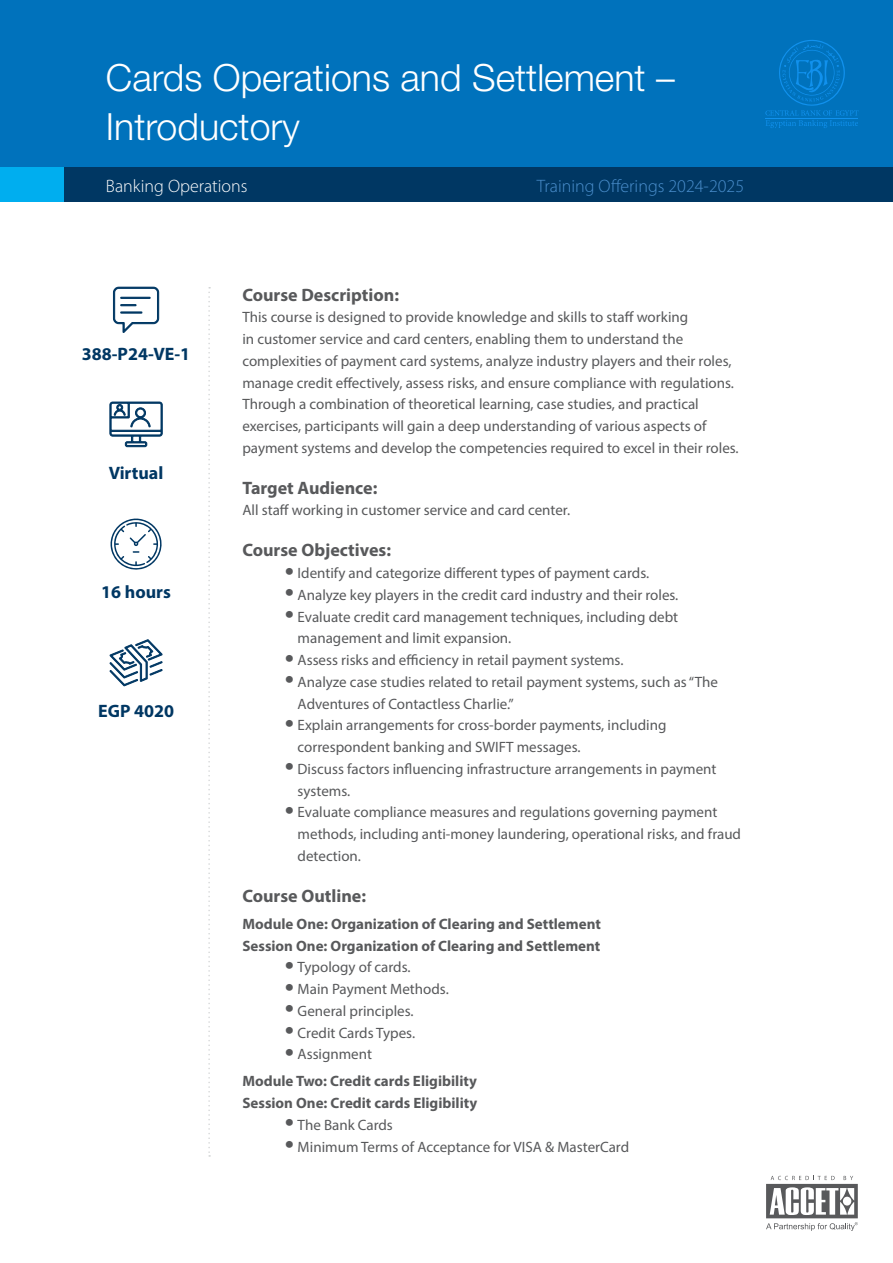
<style>
.page{position:relative;width:893px;height:1263px;background:#fff}
.page>*{position:absolute;margin:0;border:0;box-sizing:border-box;transform-origin:0 0}
.t1{font:300 37.5px/49.5px "Helvetica Neue LT Std";color:#fff}
.t2{font:700 18px "Myriad Pro";color:#58595b}
.t3{font:700 18px "Myriad Pro";color:#003763}
.t4{font:300 18px "Myriad Pro";color:#4a8ecc}
.t5{font:300 18px "Myriad Pro";color:#fff}
.t6{font:15px/21.8px "Myriad Pro";color:#58595b}
.t7{font:700 15px/21.8px "Myriad Pro";color:#58595b}
.s1{font-size:33px}
.s2{font-weight:400;font-size:33px}
.s3{font-weight:400}
</style>
<div class="page">
<div style="left:0;top:0;width:893px;height:168px;background:#0072bc"></div>
<div style="left:0;top:168px;width:893px;height:34px;background:#003763"></div>
<div style="left:0;top:168px;width:64px;height:34px;background:#00aeef"></div>
<svg style="left:208px;top:287px;width:2px;height:870px"></svg>
<svg style="left:766px;top:1176px;width:92px;height:55px"></svg>
<svg style="left:765px;top:40px;width:93px;height:88px"></svg>
<svg style="left:109px;top:402px;width:54px;height:45px"></svg>
<svg style="left:113px;top:287px;width:46px;height:46px"></svg>
<svg style="left:109px;top:639px;width:54px;height:47px"></svg>
<svg style="left:111px;top:519px;width:51px;height:51px"></svg>
<h1 class="t1" style="left:106px;top:52px;width:570px">Cards Operations and Settlement –<br>Introductory</h1>
<p class="t5" style="left:106px;top:175px;width:143px">Banking Operations</p>
<p class="t4" style="left:537px;top:175px;width:209px">Training Offerings 2024-2025</p>
<p class="t3" style="left:82px;top:342px;width:110px">388-P24-VE-1</p>
<p class="t3" style="left:109px;top:461px;width:56px">Virtual</p>
<p class="t3" style="left:101px;top:580px;width:71px">16 hours</p>
<p class="t3" style="left:98px;top:699px;width:77px">EGP 4020</p>
<p class="t2" style="left:242px;top:283px;width:158px">Course Description:</p>
<p class="t6" style="left:242px;top:306px;width:498px">This course is designed to provide knowledge and skills to staff working<br>in customer service and card centers, enabling them to understand the complexities of payment card systems, analyze industry players and their roles, manage credit effectively, assess risks, and ensure compliance with regulations.<br>Through a combination of theoretical learning, case studies, and practical exercises, participants will gain a deep understanding of various aspects of payment systems and develop the competencies required to excel in their roles.</p>
<p class="t2" style="left:242px;top:476px;width:137px">Target Audience:</p>
<p class="t6" style="left:242px;top:499px;width:329px">All staff working in customer service and card center.</p>
<p class="t2" style="left:242px;top:538px;width:150px">Course Objectives:</p>
<p class="t6" style="left:285px;top:562px;width:366px"><span class="s1">•</span> Identify and categorize different types of payment cards.</p>
<p class="t6" style="left:285px;top:584px;width:395px"><span class="s1">•</span> Analyze key players in the credit card industry and their roles.</p>
<p class="t6" style="left:298px;top:605px;width:382px;text-indent:-13px"><span class="s1">•</span> Evaluate credit card management techniques, including debt management and limit expansion.</p>
<p class="t6" style="left:285px;top:649px;width:340px"><span class="s1">•</span> Assess risks and efficiency in retail payment systems.</p>
<p class="t6" style="left:298px;top:671px;width:422px;text-indent:-13px"><span class="s1">•</span> Analyze case studies related to retail payment systems, such as “The<br>Adventures of Contactless Charlie.”</p>
<p class="t6" style="left:298px;top:714px;width:370px;text-indent:-13px"><span class="s1">•</span> Explain arrangements for cross-border payments, including correspondent banking and SWIFT messages.</p>
<p class="t6" style="left:298px;top:758px;width:420px;text-indent:-13px"><span class="s1">•</span> Discuss factors influencing infrastructure arrangements in payment systems.</p>
<p class="t6" style="left:298px;top:801px;width:445px;text-indent:-13px"><span class="s1">•</span> Evaluate compliance measures and regulations governing payment methods, including anti-money laundering, operational risks, and fraud detection.</p>
<p class="t2" style="left:242px;top:884px;width:125px">Course Outline:</p>
<p class="t7" style="left:242px;top:912px;width:360px">Module One: Organization of Clearing and Settlement<br>Session One: Organization of Clearing and Settlement</p>
<p class="t6" style="left:285px;top:956px;width:127px"><span class="s1">•</span> Typology of cards.</p>
<p class="t6" style="left:285px;top:978px;width:165px"><span class="s1">•</span> Main Payment Methods.</p>
<p class="t6" style="left:285px;top:1000px;width:130px"><span class="s1">•</span> General principles.</p>
<p class="t6" style="left:285px;top:1021px;width:132px"><span class="s1">•</span> Credit Cards Types.</p>
<p class="t7" style="left:242px;top:1040px;width:236px;line-height:27px;text-indent:43px"><span class="s2">•</span> <span class="s3">Assignment<br></span>Module Two: Credit cards Eligibility</p>
<p class="t7" style="left:242px;top:1091px;width:236px">Session One: Credit cards Eligibility</p>
<p class="t6" style="left:285px;top:1114px;width:110px"><span class="s1">•</span> The Bank Cards</p>
<p class="t6" style="left:285px;top:1135px;width:346px"><span class="s1">•</span> Minimum Terms of Acceptance for VISA &amp; MasterCard</p>
</div>
